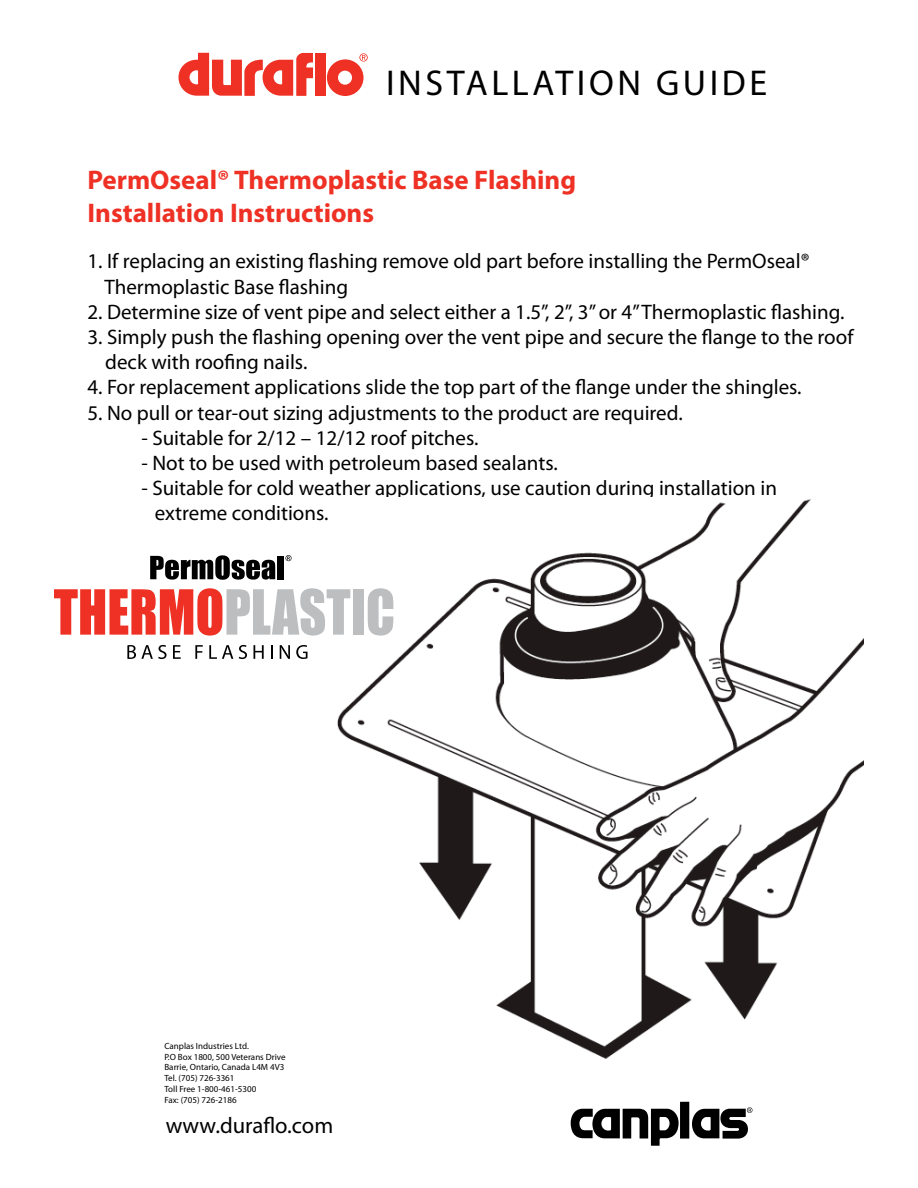
<style>
.page{position:relative;width:918px;height:1188px;background:#fff}
.page>*{position:absolute;margin:0;border:0;box-sizing:border-box;transform-origin:0 0}
.t1{font:36px "Myriad Pro";letter-spacing:.1em;color:#000}
.t2{font:700 27px/32.4px "Myriad Pro";color:#ee3124}
.t3{font:22.65px "Myriad Pro";color:#000}
.t4{font:21px/25.2px "Myriad Pro";color:#000}
.t5{font:9px/10.8px "Myriad Pro";color:#000}
</style>
<div class="page">
<div style="left:315px;top:53px;width:10px;height:43px;background:#ee3124"></div>
<svg style="left:179px;top:53px;width:134px;height:43px"></svg>
<svg style="left:327px;top:53px;width:41px;height:43px"></svg>
<svg style="left:571px;top:1109px;width:108px;height:37px"></svg>
<div style="left:680px;top:1102px;width:9px;height:37px;background:#000"></div>
<svg style="left:692px;top:1107px;width:60px;height:32px"></svg>
<img style="left:337px;top:499px;width:527px;height:560px">
<svg style="left:54px;top:588px;width:296px;height:48px"></svg>
<div style="left:353px;top:589px;width:11px;height:46px;background:#bcbec0"></div>
<svg style="left:368px;top:588px;width:25px;height:48px"></svg>
<svg style="left:285px;top:555px;width:7px;height:6px"></svg>
<svg style="left:150px;top:555px;width:125px;height:25px"></svg>
<div style="left:277px;top:556px;width:7px;height:23px;background:#000"></div>
<svg style="left:127px;top:645px;width:40px;height:14px"></svg>
<svg style="left:173px;top:645px;width:8px;height:14px"></svg>
<svg style="left:195px;top:645px;width:8px;height:14px"></svg>
<svg style="left:209px;top:645px;width:24px;height:14px"></svg>
<svg style="left:239px;top:645px;width:8px;height:14px"></svg>
<svg style="left:254px;top:645px;width:10px;height:14px"></svg>
<svg style="left:271px;top:645px;width:2px;height:14px"></svg>
<svg style="left:280px;top:645px;width:10px;height:14px"></svg>
<svg style="left:296px;top:645px;width:12px;height:14px"></svg>
<h1 class="t1" style="left:386px;top:61px;width:383px">INSTALLATION GUIDE</h1>
<p class="t2" style="left:87px;top:163px;width:490px">PermOseal® Thermoplastic Base Flashing<br>Installation Instructions</p>
<p class="t4" style="left:104px;top:248px;width:707px;text-indent:-17px">1. If replacing an existing flashing remove old part before installing the PermOseal®<br>Thermoplastic Base flashing</p>
<p class="t4" style="left:87px;top:299px;width:759px">2. Determine size of vent pipe and select either a 1.5”, 2”, 3” or 4” Thermoplastic flashing.</p>
<p class="t4" style="left:105px;top:324px;width:750px;text-indent:-18px">3. Simply push the flashing opening over the vent pipe and secure the flange to the roof deck with roofing nails.</p>
<p class="t4" style="left:87px;top:374px;width:716px">4. For replacement applications slide the top part of the flange under the shingles.</p>
<p class="t4" style="left:87px;top:400px;width:597px">5. No pull or tear-out sizing adjustments to the product are required.</p>
<p class="t4" style="left:141px;top:425px;width:339px">- Suitable for 2/12 – 12/12 roof pitches.</p>
<p class="t4" style="left:141px;top:450px;width:418px">- Not to be used with petroleum based sealants.</p>
<p class="t4" style="left:155px;top:475px;width:624px;text-indent:-13px">- Suitable for cold weather applications, use caution during installation in extreme conditions.</p>
<p class="t5" style="left:164px;top:1040px;width:123px">Canplas Industries Ltd.<br>P.O Box 1800, 500 Veterans Drive<br>Barrie, Ontario, Canada L4M 4V3<br>Tel. (705) 726-3361<br>Toll Free 1-800-461-5300<br>Fax: (705) 726-2186</p>
<p class="t3" style="left:166px;top:1112px;width:169px">www.duraflo.com</p>
</div>
